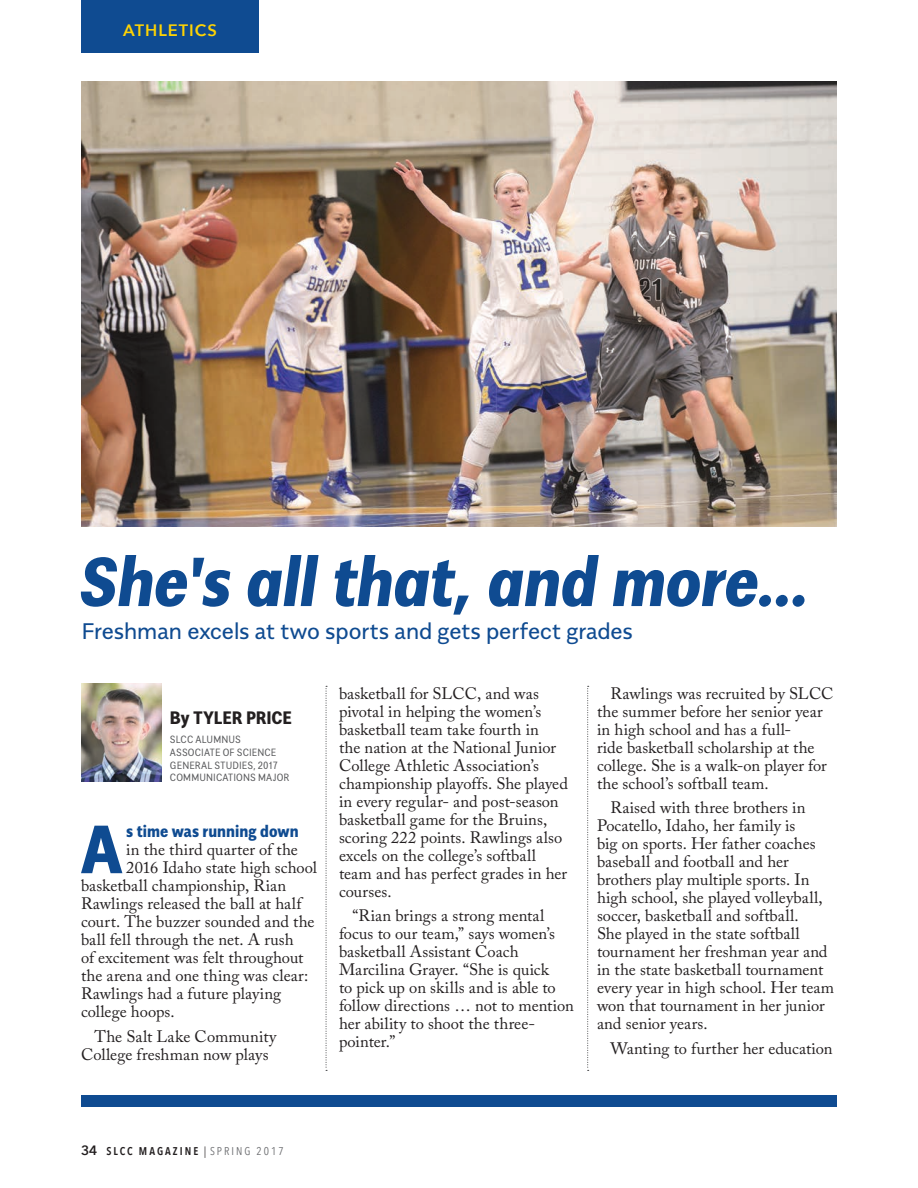
<style>
.page{position:relative;width:918px;height:1188px;background:#fff}
.page>*{position:absolute;margin:0;border:0;box-sizing:border-box;transform-origin:0 0}
.Captions{font:italic 700 69px "Alergia Condensed";letter-spacing:-.01em;color:#0f4b91}
.t1{font:700 67.95px "Alergia Condensed";color:#0f4b91}
.t2{font:22.5px "Alergia Normal";letter-spacing:-.005em;color:#0f4b91}
.t3{font:700 18px "Alergia Condensed";letter-spacing:-.005em;color:#231f20}
.t4{font:16.5px/18px "Adobe Caslon Pro";color:#231f20}
.t5{font:700 16.5px "Alergia Condensed";color:#0f4b91}
.t6{font:600 16.5px "Avenir Next";letter-spacing:.06em;color:#fed304}
.t7{font:600 11.25px "Avenir Next Condensed";letter-spacing:.18em;color:#231f20}
.t8{font:300 10.5px "Alergia Condensed";letter-spacing:.015em;color:#57585a}
.s1{font-family:"Avenir Next";font-size:13.5px}
.s2{font-family:"Adobe Caslon Pro";font-weight:400}
.s3{font-weight:400;color:#6c6d70}
</style>
<div class="page">
<div style="left:81px;top:0;width:178px;height:53px;background:#0f4b91"></div>
<img style="left:81px;top:684px;width:81px;height:97px">
<img style="left:81px;top:81px;width:756px;height:445px">
<div style="left:82px;top:1095px;width:755px;height:12px;background:#0f4b91"></div>
<svg style="left:587px;top:686px;width:2px;height:385px"></svg>
<svg style="left:326px;top:686px;width:1px;height:385px"></svg>
<p class="t6" style="left:123px;top:16px;width:95px">ATHLETICS</p>
<p class="Captions" style="left:79px;top:527px;width:732px">She's all that, and more...</p>
<p class="t2" style="left:82px;top:613px;width:553px">Freshman excels at two sports and gets perfect grades</p>
<p class="t3" style="left:170px;top:703px;width:124px">By TYLER PRICE</p>
<p class="t8" style="left:170px;top:732px;width:73px">SLCC ALUMNUS</p>
<p class="t8" style="left:170px;top:744px;width:108px">ASSOCIATE OF SCIENCE</p>
<p class="t8" style="left:170px;top:757px;width:110px">GENERAL STUDIES, 2017</p>
<p class="t8" style="left:170px;top:769px;width:121px">COMMUNICATIONS MAJOR</p>
<p class="t1" style="left:80px;top:795px;width:44px">A</p>
<p class="t5" style="left:126px;top:818px;width:174px">s time was running down</p>
<p class="t4" style="left:126px;top:841px;width:173px">in the third quarter of the</p>
<p class="t4" style="left:126px;top:859px;width:192px">2016 Idaho state high school</p>
<p class="t4" style="left:81px;top:877px;width:207px">basketball championship, Rian</p>
<p class="t4" style="left:81px;top:895px;width:222px">Rawlings released the ball at half</p>
<p class="t4" style="left:81px;top:913px;width:235px">court. The buzzer sounded and the</p>
<p class="t4" style="left:81px;top:931px;width:214px">ball fell through the net. A rush</p>
<p class="t4" style="left:81px;top:949px;width:224px">of excitement was felt throughout</p>
<p class="t4" style="left:81px;top:967px;width:229px">the arena and one thing was clear:</p>
<p class="t4" style="left:81px;top:985px;width:202px">Rawlings had a future playing</p>
<p class="t4" style="left:81px;top:1003px;width:95px">college hoops.</p>
<p class="t4" style="left:81px;top:1027px;width:197px;text-indent:13px">The Salt Lake Community<br>College freshman now plays</p>
<p class="t4" style="left:339px;top:684px;width:230px">basketball for SLCC, and was pivotal in helping the women’s basketball team take fourth in<br>the nation at the National Junior<br>College Athletic Association’s championship playoffs. She played in every regular- and post-season basketball game for the Bruins, scoring 222 points. Rawlings also excels on the college’s softball team and has perfect grades in her courses.</p>
<p class="t4" style="left:339px;top:907px;width:236px;text-indent:13px">“Rian brings a strong mental focus to our team,” says women’s basketball Assistant Coach<br>Marcilina Grayer. “She is quick<br>to pick up on skills and is able to follow directions … not to mention her ability to shoot the three&shy;pointer.”</p>
<p class="t4" style="left:597px;top:684px;width:238px;text-indent:13px">Rawlings was recruited by SLCC the summer before her senior year in high school and has a full-<br>ride basketball scholarship at the college. She is a walk-on player for the school’s softball team.</p>
<p class="t4" style="left:597px;top:799px;width:239px;text-indent:13px">Raised with three brothers in<br>Pocatello, Idaho, her family is<br>big on sports. Her father coaches baseball and football and her brothers play multiple sports. In high school, she played volleyball, soccer, basketball and softball.<br>She played in the state softball tournament her freshman year and in the state basketball tournament every year in high school. Her team won that tournament in her junior and senior years.</p>
<p class="t4" style="left:611px;top:1040px;width:224px">Wanting to further her education</p>
<p class="t7" style="left:81px;top:1141px;width:204px"><span class="s1">34</span> SLCC MAGAZINE <span class="s2">|</span> <span class="s3">SPRING 2017</span></p>
</div>
